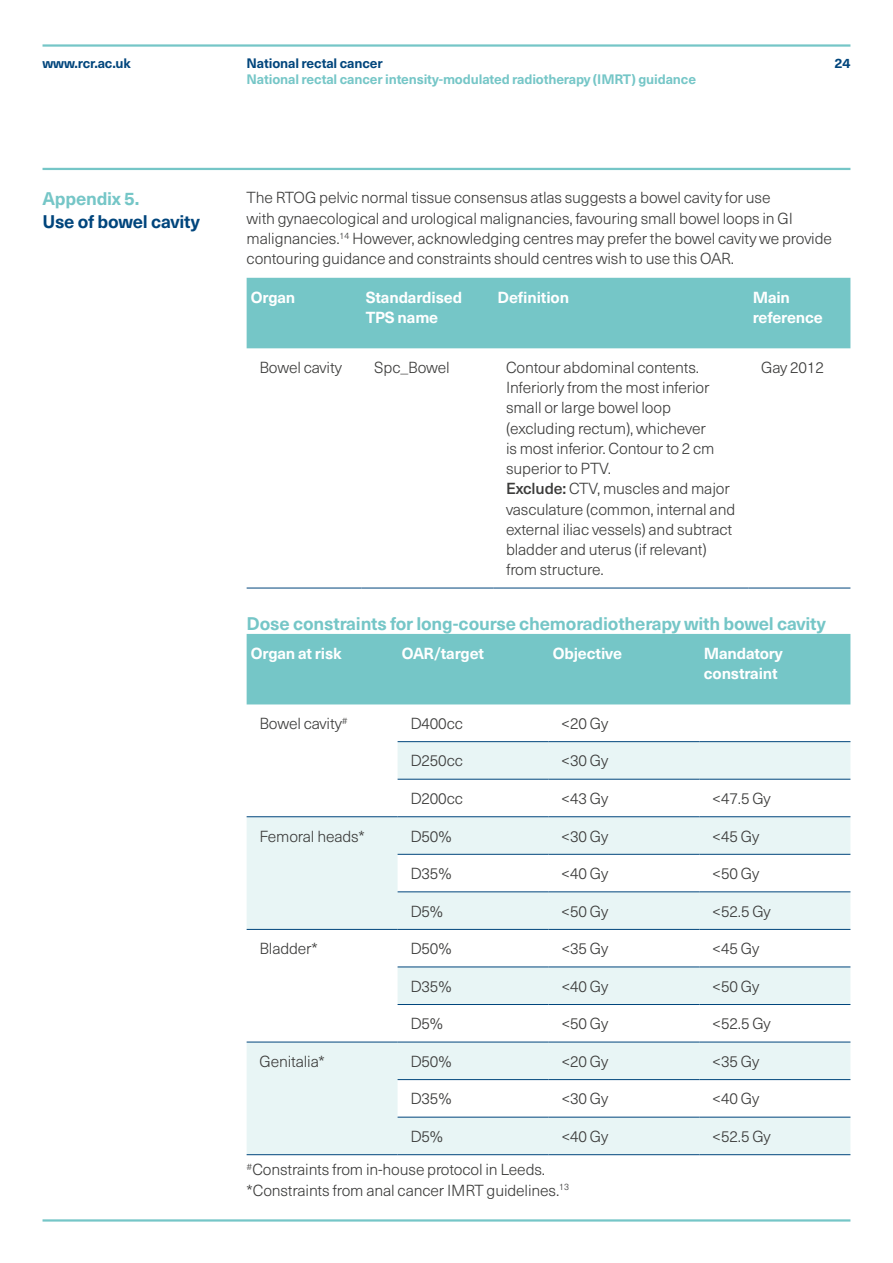
<style>
.page{position:relative;width:893px;height:1263px;background:#fff}
.page>*{position:absolute;margin:0;border:0;box-sizing:border-box;transform-origin:0 0}
.t1{font:700 18px "Neue Haas Unica Pro";letter-spacing:-.01em;color:#75c6c7}
.t2{font:700 18px "Neue Haas Unica Pro";letter-spacing:-.01em;color:#00457c}
.t3{font:300 15.75px/20.2px "Neue Haas Unica Pro";letter-spacing:-.01em;color:#3c3c3b}
.t4{font:700 15.75px/20.2px "Neue Haas Unica Pro";letter-spacing:-.01em;color:#fff}
.t5{font:700 13.5px "Neue Haas Unica Pro";letter-spacing:-.01em;color:#75c6c7}
.t6{font:700 13.5px "Neue Haas Unica Pro";letter-spacing:-.01em;color:#00457c}
.s1{font-weight:500}
</style>
<div class="page">
<hr style="left:43px;top:1219px;width:807px;height:2px;background:#75c6c7">
<hr style="left:43px;top:44px;width:807px;height:3px;background:#75c6c7">
<hr style="left:43px;top:168px;width:807px;height:2px;background:#75c6c7">
<div style="left:247px;top:278px;width:603px;height:70px;background:#75c6c7"></div>
<hr style="left:247px;top:588px;width:114px;height:1px;background:#00457c">
<hr style="left:361px;top:588px;width:132px;height:1px;background:#00457c">
<hr style="left:493px;top:588px;width:255px;height:1px;background:#00457c">
<hr style="left:748px;top:588px;width:102px;height:1px;background:#00457c">
<div style="left:247px;top:634px;width:603px;height:70px;background:#75c6c7"></div>
<svg style="left:247px;top:742px;width:603px;height:412px;fill:#e8f5f5"></svg>
<hr style="left:398px;top:741px;width:151px;height:1px;background:#00457c">
<hr style="left:549px;top:741px;width:150px;height:1px;background:#00457c">
<hr style="left:699px;top:741px;width:151px;height:1px;background:#00457c">
<hr style="left:398px;top:779px;width:151px;height:1px;background:#00457c">
<hr style="left:549px;top:779px;width:150px;height:1px;background:#00457c">
<hr style="left:699px;top:779px;width:151px;height:1px;background:#00457c">
<hr style="left:247px;top:816px;width:151px;height:1px;background:#00457c">
<hr style="left:398px;top:816px;width:151px;height:1px;background:#00457c">
<hr style="left:549px;top:816px;width:150px;height:1px;background:#00457c">
<hr style="left:699px;top:816px;width:151px;height:1px;background:#00457c">
<hr style="left:398px;top:854px;width:151px;height:1px;background:#00457c">
<hr style="left:549px;top:854px;width:150px;height:1px;background:#00457c">
<hr style="left:699px;top:854px;width:151px;height:1px;background:#00457c">
<hr style="left:398px;top:891px;width:151px;height:1px;background:#00457c">
<hr style="left:549px;top:891px;width:150px;height:1px;background:#00457c">
<hr style="left:699px;top:891px;width:151px;height:1px;background:#00457c">
<hr style="left:247px;top:929px;width:151px;height:1px;background:#00457c">
<hr style="left:398px;top:929px;width:151px;height:1px;background:#00457c">
<hr style="left:549px;top:929px;width:150px;height:1px;background:#00457c">
<hr style="left:699px;top:929px;width:151px;height:1px;background:#00457c">
<hr style="left:398px;top:966px;width:151px;height:1px;background:#00457c">
<hr style="left:549px;top:966px;width:150px;height:1px;background:#00457c">
<hr style="left:699px;top:966px;width:151px;height:1px;background:#00457c">
<hr style="left:398px;top:1004px;width:151px;height:1px;background:#00457c">
<hr style="left:549px;top:1004px;width:150px;height:1px;background:#00457c">
<hr style="left:699px;top:1004px;width:151px;height:1px;background:#00457c">
<hr style="left:247px;top:1042px;width:151px;height:1px;background:#00457c">
<hr style="left:398px;top:1042px;width:151px;height:1px;background:#00457c">
<hr style="left:549px;top:1042px;width:150px;height:1px;background:#00457c">
<hr style="left:699px;top:1042px;width:151px;height:1px;background:#00457c">
<hr style="left:398px;top:1079px;width:151px;height:1px;background:#00457c">
<hr style="left:549px;top:1079px;width:150px;height:1px;background:#00457c">
<hr style="left:699px;top:1079px;width:151px;height:1px;background:#00457c">
<hr style="left:398px;top:1117px;width:151px;height:1px;background:#00457c">
<hr style="left:549px;top:1117px;width:150px;height:1px;background:#00457c">
<hr style="left:699px;top:1117px;width:151px;height:1px;background:#00457c">
<hr style="left:247px;top:1154px;width:151px;height:1px;background:#00457c">
<hr style="left:398px;top:1154px;width:151px;height:1px;background:#00457c">
<hr style="left:549px;top:1154px;width:150px;height:1px;background:#00457c">
<hr style="left:699px;top:1154px;width:151px;height:1px;background:#00457c">
<p class="t6" style="left:43px;top:55px;width:90px">www.rcr.ac.uk</p>
<p class="t1" style="left:43px;top:188px;width:98px">Appendix 5.</p>
<p class="t2" style="left:43px;top:210px;width:159px">Use of bowel cavity</p>
<p class="t6" style="left:247px;top:55px;width:138px">National rectal cancer</p>
<p class="t6" style="left:834px;top:55px;width:18px">24</p>
<p class="t5" style="left:247px;top:71px;width:451px">National rectal cancer intensity-modulated radiotherapy (IMRT) guidance</p>
<p class="t3" style="left:247px;top:188px;width:587px">The RTOG pelvic normal tissue consensus atlas suggests a bowel cavity for use<br>with gynaecological and urological malignancies, favouring small bowel loops in GI malignancies.<sup>14</sup> However, acknowledging centres may prefer the bowel cavity we provide contouring guidance and constraints should centres wish to use this OAR.</p>
<p class="t4" style="left:251px;top:287px;width:46px">Organ</p>
<p class="t4" style="left:366px;top:287px;width:98px">Standardised<br>TPS name</p>
<p class="t4" style="left:497px;top:287px;width:73px">Definition</p>
<p class="t4" style="left:753px;top:287px;width:72px">Main reference</p>
<p class="t3" style="left:259px;top:357px;width:84px">Bowel cavity</p>
<p class="t3" style="left:374px;top:357px;width:77px">Spc_Bowel</p>
<p class="t3" style="left:506px;top:357px;width:231px">Contour abdominal contents.<br>Inferiorly from the most inferior small or large bowel loop (excluding rectum), whichever<br>is most inferior. Contour to 2 cm superior to PTV.<br><span class="s1">Exclude:</span> CTV, muscles and major vasculature (common, internal and external iliac vessels) and subtract bladder and uterus (if relevant) from structure.</p>
<p class="t3" style="left:761px;top:357px;width:64px">Gay 2012</p>
<p class="t1" style="left:247px;top:612px;width:581px">Dose constraints for long-course chemoradiotherapy with bowel cavity</p>
<p class="t4" style="left:251px;top:643px;width:92px">Organ at risk</p>
<p class="t4" style="left:402px;top:643px;width:84px">OAR/target</p>
<p class="t4" style="left:553px;top:643px;width:71px">Objective</p>
<p class="t4" style="left:704px;top:643px;width:80px">Mandatory constraint</p>
<p class="t3" style="left:259px;top:713px;width:90px">Bowel cavity<sup>#</sup></p>
<p class="t3" style="left:410px;top:713px;width:54px">D400cc</p>
<p class="t3" style="left:561px;top:713px;width:48px">&lt;20 Gy</p>
<p class="t3" style="left:410px;top:751px;width:54px">D250cc</p>
<p class="t3" style="left:561px;top:751px;width:48px">&lt;30 Gy</p>
<p class="t3" style="left:410px;top:788px;width:54px">D200cc</p>
<p class="t3" style="left:561px;top:788px;width:48px">&lt;43 Gy</p>
<p class="t3" style="left:712px;top:788px;width:60px">&lt;47.5 Gy</p>
<p class="t3" style="left:259px;top:826px;width:107px">Femoral heads*</p>
<p class="t3" style="left:410px;top:826px;width:43px">D50%</p>
<p class="t3" style="left:561px;top:826px;width:48px">&lt;30 Gy</p>
<p class="t3" style="left:712px;top:826px;width:48px">&lt;45 Gy</p>
<p class="t3" style="left:410px;top:864px;width:43px">D35%</p>
<p class="t3" style="left:561px;top:864px;width:48px">&lt;40 Gy</p>
<p class="t3" style="left:712px;top:864px;width:48px">&lt;50 Gy</p>
<p class="t3" style="left:410px;top:901px;width:34px">D5%</p>
<p class="t3" style="left:561px;top:901px;width:48px">&lt;50 Gy</p>
<p class="t3" style="left:712px;top:901px;width:60px">&lt;52.5 Gy</p>
<p class="t3" style="left:259px;top:939px;width:60px">Bladder*</p>
<p class="t3" style="left:410px;top:939px;width:43px">D50%</p>
<p class="t3" style="left:561px;top:939px;width:48px">&lt;35 Gy</p>
<p class="t3" style="left:712px;top:939px;width:48px">&lt;45 Gy</p>
<p class="t3" style="left:410px;top:976px;width:43px">D35%</p>
<p class="t3" style="left:561px;top:976px;width:48px">&lt;40 Gy</p>
<p class="t3" style="left:712px;top:976px;width:48px">&lt;50 Gy</p>
<p class="t3" style="left:410px;top:1014px;width:34px">D5%</p>
<p class="t3" style="left:561px;top:1014px;width:48px">&lt;50 Gy</p>
<p class="t3" style="left:712px;top:1014px;width:60px">&lt;52.5 Gy</p>
<p class="t3" style="left:259px;top:1051px;width:67px">Genitalia*</p>
<p class="t3" style="left:410px;top:1051px;width:43px">D50%</p>
<p class="t3" style="left:561px;top:1051px;width:48px">&lt;20 Gy</p>
<p class="t3" style="left:712px;top:1051px;width:48px">&lt;35 Gy</p>
<p class="t3" style="left:410px;top:1089px;width:43px">D35%</p>
<p class="t3" style="left:561px;top:1089px;width:48px">&lt;30 Gy</p>
<p class="t3" style="left:712px;top:1089px;width:48px">&lt;40 Gy</p>
<p class="t3" style="left:410px;top:1126px;width:34px">D5%</p>
<p class="t3" style="left:561px;top:1126px;width:48px">&lt;40 Gy</p>
<p class="t3" style="left:712px;top:1126px;width:60px">&lt;52.5 Gy</p>
<p class="t3" style="left:247px;top:1160px;width:324px"><sup>#</sup>Constraints from in-house protocol in Leeds. *Constraints from anal cancer IMRT guidelines.<sup>13</sup></p>
</div>
